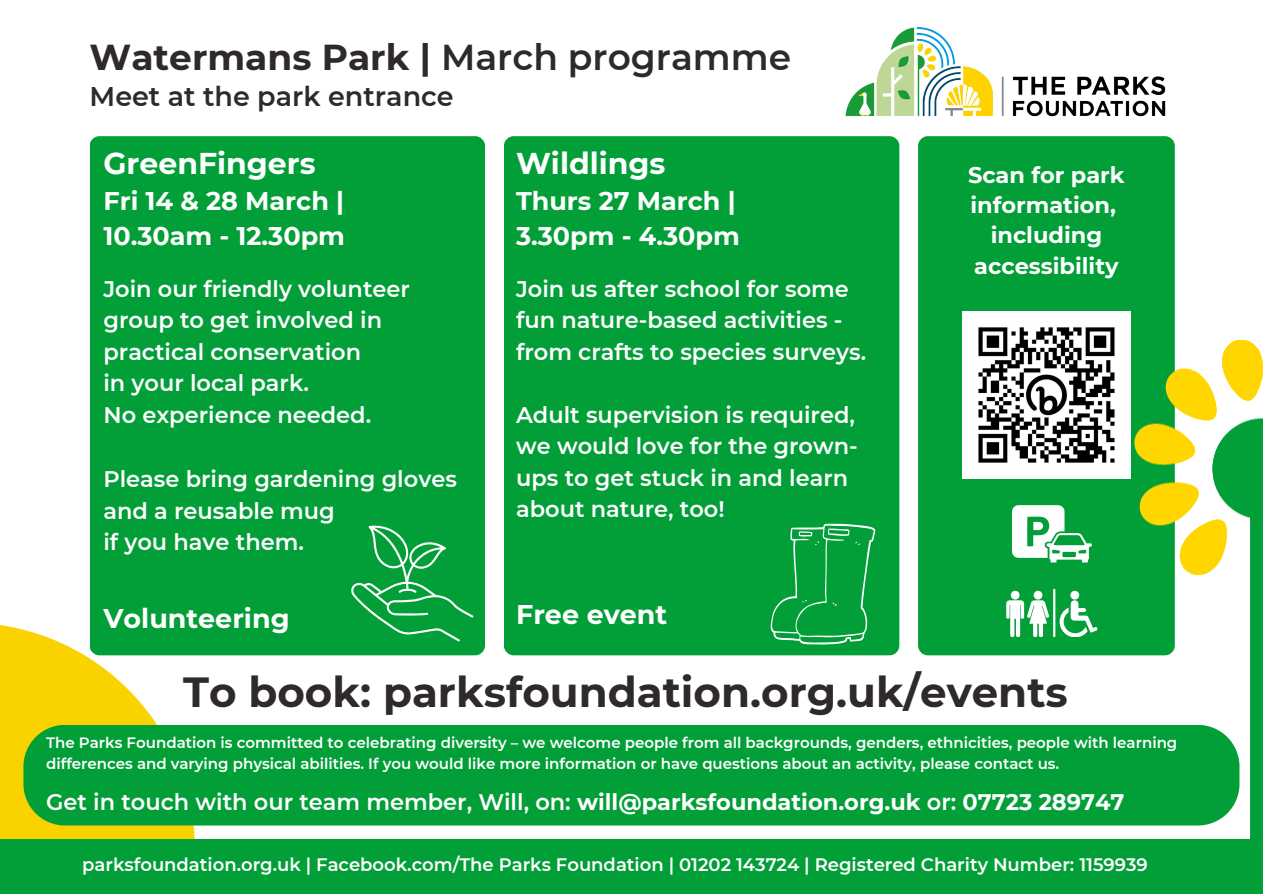
<style>
.page{position:relative;width:1263px;height:894px;background:#fff}
.page>*{position:absolute;margin:0;border:0;box-sizing:border-box;transform-origin:0 0}
.t1{font:700 42px "Montserrat";color:#2e292b}
.t2{font:700 36px "Montserrat";color:#2e292b}
.t3{font:700 30px "Montserrat";color:#fff}
.t4{font:700 27px "Montserrat";color:#fff}
.t5{font:600 27px "Montserrat";color:#2e292b}
.t6{font:700 25.5px/34.8px "Montserrat";color:#fff}
.t7{font:600 22.5px/31.5px "Montserrat";color:#fff}
.t8{font:700 22.5px/30.3px "Montserrat";color:#fff;text-align:center}
.t9{font:600 18px "Montserrat";color:#fff}
.t10{font:600 15px/21px "Montserrat";color:#fff}
.s1{font-weight:600}
.s2{font-weight:700}
</style>
<div class="page">
<img style="left:0;top:625px;width:225px;height:213px">
<div style="left:0;top:838px;width:1263px;height:55px;background:#029f38"></div>
<img style="left:845px;top:27px;width:321px;height:90px">
<div style="left:23px;top:724px;width:1111px;height:101px;background:#029f38"></div>
<img style="left:1134px;top:340px;width:129px;height:498px">
<div style="left:918px;top:136px;width:257px;height:519px;background:#029f38;border-radius:10px"></div>
<div style="left:90px;top:136px;width:395px;height:519px;background:#029f38;border-radius:10px"></div>
<div style="left:504px;top:136px;width:395px;height:519px;background:#029f38;border-radius:10px"></div>
<img style="left:962px;top:311px;width:168px;height:167px">
<hr style="left:1053px;top:588px;width:2px;height:48px;background:#fff">
<svg style="left:1060px;top:590px;width:37px;height:46px"></svg>
<svg style="left:1006px;top:590px;width:43px;height:46px"></svg>
<svg style="left:1012px;top:505px;width:80px;height:57px"></svg>
<svg style="left:351px;top:525px;width:122px;height:116px"></svg>
<svg style="left:771px;top:523px;width:104px;height:121px"></svg>
<h3 class="t2" style="left:90px;top:35px;width:703px">Watermans Park | <span class="s1">March programme</span></h3>
<h3 class="t5" style="left:90px;top:80px;width:366px">Meet at the park entrance</h3>
<h2 class="t3" style="left:103px;top:145px;width:214px">GreenFingers</h2>
<h2 class="t6" style="left:103px;top:183px;width:243px">Fri 14 &amp; 28 March |<br>10.30am - 12.30pm</h2>
<p class="t7" style="left:103px;top:273px;width:308px">Join our friendly volunteer group to get involved in practical conservation<br>in your local park.<br>No experience needed.</p>
<h3 class="t3" style="left:516px;top:145px;width:151px">Wildlings</h3>
<h3 class="t6" style="left:516px;top:183px;width:225px">Thurs 27 March |<br>3.30pm - 4.30pm</h3>
<h2 class="t7" style="left:516px;top:273px;width:352px">Join us after school for some fun nature-based activities - from crafts to species surveys.</h2>
<p class="t7" style="left:516px;top:399px;width:343px">Adult supervision is required, we would love for the grown&shy;ups to get stuck in and learn about nature, too!</p>
<h3 class="t7" style="left:103px;top:463px;width:355px">Please bring gardening gloves and a reusable mug<br>if you have them.</h3>
<p class="t4" style="left:103px;top:601px;width:188px">Volunteering</p>
<h2 class="t4" style="left:516px;top:598px;width:153px">Free event</h2>
<h3 class="t8" style="left:968px;top:159px;width:158px">Scan for park information, including accessibility</h3>
<h2 class="t1" style="left:183px;top:665px;width:886px">To book: parksfoundation.org.uk/events</h2>
<p class="t10" style="left:46px;top:731px;width:1133px">The Parks Foundation is committed to celebrating diversity – we welcome people from all backgrounds, genders, ethnicities, people with learning differences and varying physical abilities. If you would like more information or have questions about an activity, please contact us.</p>
<h2 class="t7" style="left:46px;top:786px;width:1080px">Get in touch with our team member, Will, on: <span class="s2">will@parksfoundation.org.uk</span> or: <span class="s2">07723 289747</span></h2>
<h3 class="t9" style="left:82px;top:853px;width:1067px">parksfoundation.org.uk | Facebook.com/The Parks Foundation | 01202 143724 | Registered Charity Number: 1159939</h3>
</div>
